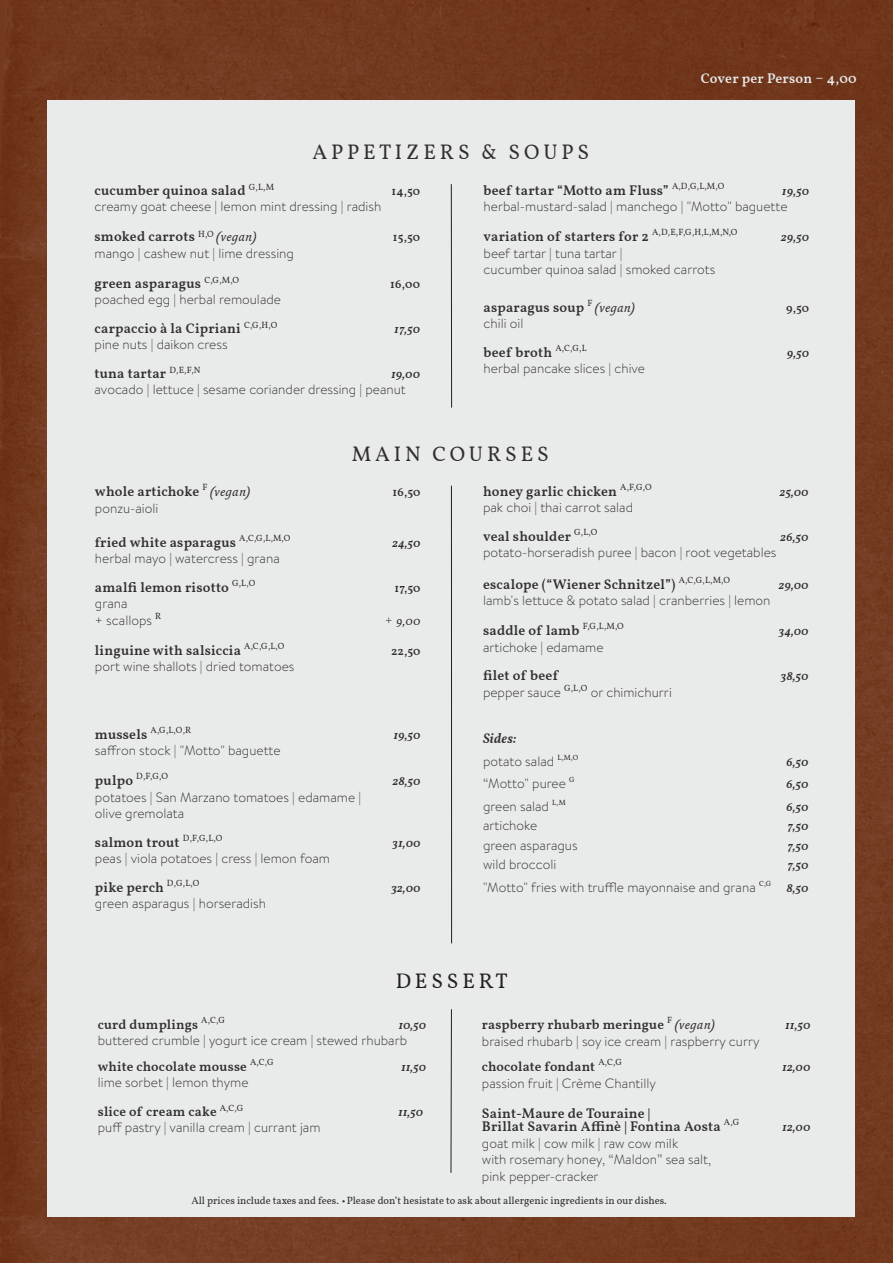
<style>
.page{position:relative;width:893px;height:1263px;background:#fff}
.page>*{position:absolute;margin:0;border:0;box-sizing:border-box;transform-origin:0 0}
.Title_Group{font:21px "Vollkorn";letter-spacing:.185em;color:#312f30}
.Title_Group-2{font:21px "Vollkorn";letter-spacing:.185em;color:#231f20}
.Name_Gericht{font:600 13.95px/13.5px "Vollkorn";letter-spacing:.015em;color:#312f30}
.Name_Gericht-2{font:600 13.95px "Vollkorn";letter-spacing:.015em;color:#e9eaea}
.t1{font:italic 600 13.95px "Vollkorn";letter-spacing:.015em;color:#312f30}
.Name_Gericht-3{font:300 13.5px/16.5px "Brandon Text";color:#312f30}
.Name_Gericht-4{font:600 13.5px "Vollkorn";letter-spacing:.015em;color:#312f30}
.Name_Gericht-5{font:italic 600 12px "Vollkorn";color:#312f30}
.Name_Gericht-6{font:600 12px "Vollkorn";letter-spacing:.015em;color:#312f30}
.Name_Gericht-7{font:italic 12px "Vollkorn";color:#312f30}
.Title_Group-3{font:10.5px "Vollkorn";color:#312f30}
.Name_Gericht-8{font:9px "Vollkorn";color:#312f30}
.s1{font-family:"Absara";font-weight:400;font-style:italic;font-size:13.5px}
.s2{font-family:"Brandon Text";font-weight:300;font-style:normal;font-size:13.5px}
.s3{font-weight:600;font-size:13.95px}
.s4{font-family:"Absara";font-weight:400;font-style:italic}
</style>
<div class="page">
<img style="left:1px;top:0;width:892px;height:1263px">
<div style="left:47px;top:100px;width:808px;height:1116px;background:#e9eaea"></div>
<img style="left:0;top:0;width:1px;height:1263px">
<svg style="left:450px;top:1009px;width:2px;height:164px"></svg>
<hr style="left:451px;top:184px;width:1px;height:224px;background:#231f20">
<hr style="left:451px;top:486px;width:1px;height:457px;background:#231f20">
<p class="Title_Group" style="left:312px;top:137px;width:278px">APPETIZERS &amp; SOUPS</p>
<p class="Name_Gericht-2" style="left:701px;top:68px;width:158px">Cover per Person – 4,00</p>
<p class="Name_Gericht" style="left:95px;top:183px;width:181px">cucumber quinoa salad <sup>G,L,M</sup></p>
<p class="Name_Gericht-6" style="left:391px;top:182px;width:30px">14,50</p>
<p class="Name_Gericht-3" style="left:95px;top:198px;width:288px">creamy goat cheese | lemon mint dressing | radish</p>
<p class="Name_Gericht" style="left:95px;top:230px;width:164px">smoked carrots <sup>H,O</sup> <span class="s1">(vegan)</span></p>
<p class="Name_Gericht-6" style="left:393px;top:228px;width:29px">15,50</p>
<p class="Name_Gericht-3" style="left:95px;top:244px;width:201px">mango | cashew nut | lime dressing</p>
<p class="Name_Gericht" style="left:95px;top:276px;width:146px">green asparagus <sup>C,G,M,O</sup></p>
<p class="Name_Gericht-6" style="left:390px;top:275px;width:31px">16,00</p>
<p class="Name_Gericht-3" style="left:95px;top:291px;width:188px">poached egg | herbal remoulade</p>
<p class="Name_Gericht" style="left:95px;top:321px;width:184px">carpaccio à la Cipriani <sup>C,G,H,O</sup></p>
<p class="Name_Gericht-5" style="left:394px;top:320px;width:27px">17,50</p>
<p class="Name_Gericht-3" style="left:95px;top:336px;width:135px">pine nuts | daikon cress</p>
<p class="Name_Gericht" style="left:95px;top:366px;width:107px">tuna tartar <sup>D,E,F,N</sup></p>
<p class="Name_Gericht-5" style="left:391px;top:365px;width:30px">19,00</p>
<p class="Name_Gericht-3" style="left:95px;top:381px;width:313px">avocado | lettuce | sesame coriander dressing | peanut</p>
<p class="Name_Gericht" style="left:484px;top:183px;width:242px">beef tartar “Motto am Fluss” <sup>A,D,G,L,M,O</sup></p>
<p class="Name_Gericht-5" style="left:782px;top:182px;width:29px">19,50</p>
<p class="Name_Gericht-3" style="left:484px;top:198px;width:305px">herbal-mustard-salad | manchego | "Motto" baguette</p>
<p class="Name_Gericht" style="left:484px;top:230px;width:255px">variation of starters for 2 <sup>A,D,E,F,G,H,L,M,N,O</sup></p>
<p class="Name_Gericht-5" style="left:781px;top:228px;width:30px">29,50</p>
<p class="Name_Gericht-3" style="left:484px;top:244px;width:233px">beef tartar | tuna tartar |<br>cucumber quinoa salad | smoked carrots</p>
<p class="Name_Gericht" style="left:484px;top:300px;width:153px">asparagus soup <sup>F</sup> <span class="s1">(vegan)</span></p>
<p class="Name_Gericht-6" style="left:786px;top:299px;width:25px">9,50</p>
<p class="Name_Gericht-3" style="left:484px;top:315px;width:41px">chili oil</p>
<p class="Name_Gericht" style="left:484px;top:345px;width:105px">beef broth <sup>A,C,G,L</sup></p>
<p class="Name_Gericht-5" style="left:787px;top:344px;width:24px">9,50</p>
<p class="Name_Gericht-3" style="left:484px;top:360px;width:163px">herbal pancake slices | chive</p>
<p class="Title_Group" style="left:352px;top:439px;width:199px">MAIN COURSES</p>
<p class="Name_Gericht" style="left:95px;top:485px;width:157px">whole artichoke <sup>F</sup> <span class="s1">(vegan)</span></p>
<p class="Name_Gericht-6" style="left:393px;top:483px;width:29px">16,50</p>
<p class="Name_Gericht-3" style="left:95px;top:499px;width:65px">ponzu-aioli</p>
<p class="Name_Gericht" style="left:95px;top:536px;width:197px">fried white asparagus <sup>A,C,G,L,M,O</sup></p>
<p class="Name_Gericht-5" style="left:392px;top:534px;width:30px">24,50</p>
<p class="Name_Gericht-3" style="left:95px;top:550px;width:186px">herbal mayo | watercress | grana</p>
<p class="Name_Gericht" style="left:95px;top:581px;width:162px">amalfi lemon risotto <sup>G,L,O</sup></p>
<p class="Name_Gericht-6" style="left:394px;top:579px;width:28px">17,50</p>
<p class="Name_Gericht-3" style="left:95px;top:595px;width:68px">grana<br>+ scallops <sup>R</sup></p>
<p class="Name_Gericht-7" style="left:385px;top:612px;width:37px"><span class="s2">+</span> 9,00</p>
<p class="Name_Gericht" style="left:95px;top:644px;width:191px">linguine with salsiccia <sup>A,C,G,L,O</sup></p>
<p class="Name_Gericht-6" style="left:391px;top:642px;width:31px">22,50</p>
<p class="Name_Gericht-3" style="left:95px;top:658px;width:201px">port wine shallots | dried tomatoes</p>
<p class="Name_Gericht-8" style="left:95px;top:723px;width:98px"><span class="s3">mussels</span> A,G,L,O,R</p>
<p class="Name_Gericht-5" style="left:393px;top:726px;width:29px">19,50</p>
<p class="Name_Gericht-3" style="left:95px;top:742px;width:187px">saffron stock | "Motto" baguette</p>
<p class="Name_Gericht-8" style="left:95px;top:769px;width:75px"><span class="s3">pulpo</span> D,F,G,O</p>
<p class="Name_Gericht-5" style="left:392px;top:772px;width:30px">28,50</p>
<p class="Name_Gericht-3" style="left:95px;top:788px;width:268px">potatoes | San Marzano tomatoes | edamame | olive gremolata</p>
<p class="Name_Gericht" style="left:95px;top:836px;width:129px">salmon trout <sup>D,F,G,L,O</sup></p>
<p class="Name_Gericht-5" style="left:392px;top:834px;width:30px">31,00</p>
<p class="Name_Gericht-3" style="left:95px;top:850px;width:237px">peas | viola potatoes | cress | lemon foam</p>
<p class="Name_Gericht" style="left:95px;top:881px;width:106px">pike perch <sup>D,G,L,O</sup></p>
<p class="Name_Gericht-5" style="left:391px;top:879px;width:31px">32,00</p>
<p class="Name_Gericht-3" style="left:95px;top:895px;width:173px">green asparagus | horseradish</p>
<p class="Name_Gericht" style="left:483px;top:485px;width:170px">honey garlic chicken <sup>A,F,G,O</sup></p>
<p class="Name_Gericht-5" style="left:779px;top:483px;width:31px">25,00</p>
<p class="Name_Gericht-3" style="left:483px;top:499px;width:152px">pak choi | thai carrot salad</p>
<p class="Name_Gericht" style="left:483px;top:530px;width:116px">veal shoulder <sup>G,L,O</sup></p>
<p class="Name_Gericht-5" style="left:780px;top:528px;width:30px">26,50</p>
<p class="Name_Gericht-3" style="left:483px;top:544px;width:295px">potato-horseradish puree | bacon | root vegetables</p>
<p class="Name_Gericht" style="left:483px;top:578px;width:248px">escalope (“Wiener Schnitzel”) <sup>A,C,G,L,M,O</sup></p>
<p class="Name_Gericht-5" style="left:778px;top:576px;width:32px">29,00</p>
<p class="Name_Gericht-3" style="left:483px;top:592px;width:289px">lamb's lettuce &amp; potato salad | cranberries | lemon</p>
<p class="Name_Gericht" style="left:483px;top:624px;width:142px">saddle of lamb <sup>F,G,L,M,O</sup></p>
<p class="Name_Gericht-5" style="left:778px;top:622px;width:32px">34,00</p>
<p class="Name_Gericht-3" style="left:483px;top:638px;width:122px">artichoke | edamame</p>
<p class="Name_Gericht" style="left:483px;top:669px;width:76px">filet of beef</p>
<p class="Name_Gericht-5" style="left:781px;top:667px;width:30px">38,50</p>
<p class="Name_Gericht-3" style="left:483px;top:683px;width:190px">pepper sauce <sup>G,L,O</sup> or chimichurri</p>
<p class="t1" style="left:483px;top:728px;width:35px">Sides:</p>
<p class="Name_Gericht-3" style="left:483px;top:752px;width:97px">potato salad <sup>L,M,O</sup></p>
<p class="Name_Gericht-5" style="left:786px;top:753px;width:24px">6,50</p>
<p class="Name_Gericht-3" style="left:483px;top:775px;width:93px">“Motto" puree <sup>G</sup></p>
<p class="Name_Gericht-5" style="left:786px;top:775px;width:24px">6,50</p>
<p class="Name_Gericht-3" style="left:483px;top:797px;width:84px">green salad <sup>L,M</sup></p>
<p class="Name_Gericht-5" style="left:786px;top:798px;width:24px">6,50</p>
<p class="Name_Gericht-3" style="left:483px;top:817px;width:56px">artichoke</p>
<p class="Name_Gericht-5" style="left:787px;top:817px;width:23px">7,50</p>
<p class="Name_Gericht-3" style="left:483px;top:836px;width:96px">green asparagus</p>
<p class="Name_Gericht-5" style="left:787px;top:837px;width:23px">7,50</p>
<p class="Name_Gericht-3" style="left:483px;top:856px;width:75px">wild broccoli</p>
<p class="Name_Gericht-5" style="left:787px;top:856px;width:23px">7,50</p>
<p class="Name_Gericht-3" style="left:483px;top:878px;width:290px">"Motto" fries with truffle mayonnaise and grana <sup>C,G</sup></p>
<p class="Name_Gericht-5" style="left:786px;top:879px;width:24px">8,50</p>
<p class="Title_Group-2" style="left:396px;top:965px;width:114px">DESSERT</p>
<p class="Name_Gericht-4" style="left:98px;top:1014px;width:129px">curd dumplings <sup>A,C,G</sup></p>
<p class="Name_Gericht-5" style="left:398px;top:1015px;width:29px">10,50</p>
<p class="Name_Gericht-3" style="left:98px;top:1032px;width:311px">buttered crumble | yogurt ice cream | stewed rhubarb</p>
<p class="Name_Gericht-4" style="left:98px;top:1056px;width:177px">white chocolate mousse <sup>A,C,G</sup></p>
<p class="Name_Gericht-5" style="left:401px;top:1057px;width:27px">11,50</p>
<p class="Name_Gericht-3" style="left:98px;top:1074px;width:152px">lime sorbet | lemon thyme</p>
<p class="Name_Gericht-4" style="left:98px;top:1101px;width:147px">slice of cream cake <sup>A,C,G</sup></p>
<p class="Name_Gericht-5" style="left:398px;top:1102px;width:27px">11,50</p>
<p class="Name_Gericht-3" style="left:98px;top:1119px;width:224px">puff pastry | vanilla cream | currant jam</p>
<p class="Name_Gericht-4" style="left:482px;top:1015px;width:235px">raspberry rhubarb meringue <sup>F</sup> <span class="s4">(vegan)</span></p>
<p class="Name_Gericht-5" style="left:785px;top:1016px;width:27px">11,50</p>
<p class="Name_Gericht-3" style="left:482px;top:1032px;width:279px">braised rhubarb | soy ice cream | raspberry curry</p>
<p class="Name_Gericht-4" style="left:482px;top:1057px;width:142px">chocolate fondant <sup>A,C,G</sup></p>
<p class="Name_Gericht-5" style="left:782px;top:1058px;width:30px">12,00</p>
<p class="Name_Gericht-3" style="left:482px;top:1074px;width:175px">passion fruit | Crème Chantilly</p>
<p class="Name_Gericht" style="left:482px;top:1107px;width:259px">Saint-Maure de Touraine |<br>Brillat Savarin Affinè | Fontina Aosta <sup>A,G</sup></p>
<p class="Name_Gericht-5" style="left:782px;top:1118px;width:30px">12,00</p>
<p class="Name_Gericht-3" style="left:482px;top:1134px;width:231px">goat milk | cow milk | raw cow milk<br>with rosemary honey, “Maldon” sea salt, pink pepper-cracker</p>
<p class="Title_Group-3" style="left:191px;top:1192px;width:477px">All prices include taxes and fees. ∙Please don’t hesistate to ask about allergenic ingredients in our dishes.</p>
</div>
